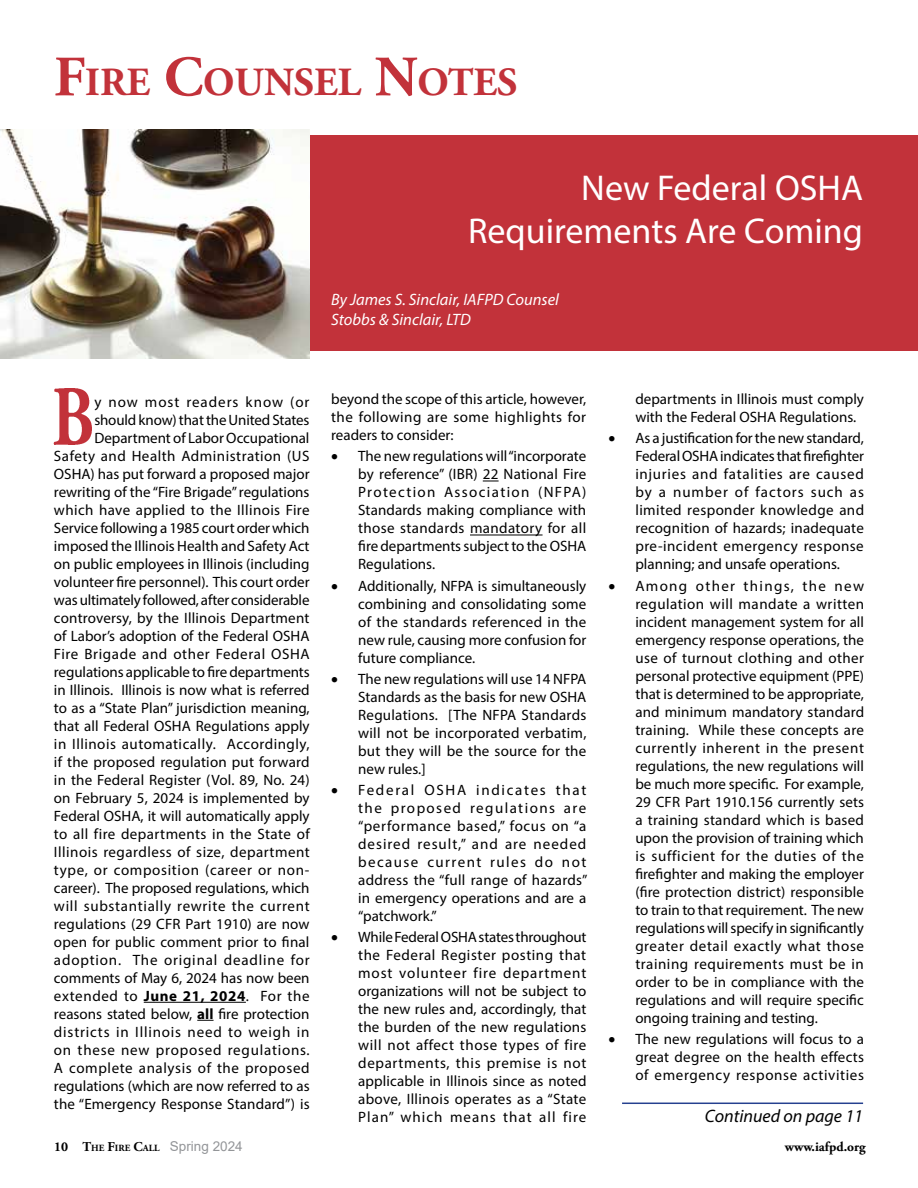
<style>
.page{position:relative;width:918px;height:1188px;background:#fff}
.page>*{position:absolute;margin:0;border:0;box-sizing:border-box;transform-origin:0 0}
.t1{font:700 39.9px "Adobe Garamond Pro";color:#c2323a}
.t2{font:36px/43.2px "Myriad Pro";color:#fff;text-align:right}
.t3{font:italic 18px "Myriad Pro";color:#000}
.t4{font:italic 16.5px/19.8px "Myriad Pro";color:#fff}
.t5{font:15px/18px "Myriad Pro";letter-spacing:.005em;color:#000;text-align:justify}
.t6{font:13.5px "Arial";color:#939598}
.t7{font:700 13.5px "Adobe Garamond Pro";color:#000}
.s1{font-size:57px}
.s2{font-weight:700}
.s3{font-family:"Adobe Garamond Pro";font-weight:700;color:#000}
.s4{font-family:"Adobe Garamond Pro";font-weight:700;font-size:9.45px;color:#000}
</style>
<div class="page">
<hr style="left:622px;top:1103px;width:241px;height:1px;background:#25408f">
<div style="left:0;top:135px;width:918px;height:215px;background:#c2323a"></div>
<img style="left:0;top:130px;width:310px;height:228px">
<img style="left:53px;top:388px;width:39px;height:56px">
<hr style="left:144px;top:1002px;width:102px;height:1px;background:#000">
<svg style="left:197px;top:1020px;width:17px;height:1px"></svg>
<svg style="left:483px;top:481px;width:16px;height:1px"></svg>
<hr style="left:470px;top:535px;width:73px;height:1px;background:#000">
<h1 class="t1" style="left:54px;top:59px;width:465px"><span class="s1">F</span>IRE <span class="s1">C</span>OUNSEL <span class="s1">N</span>OTES</h1>
<h2 class="t2" style="left:468px;top:166px;width:397px">New Federal OSHA<br>Requirements Are Coming</h2>
<p class="t4" style="left:331px;top:290px;width:229px">By James S. Sinclair, IAFPD Counsel<br>Stobbs &amp; Sinclair, LTD</p>
<p class="t5" style="left:54px;top:393px;width:257px;text-align:right">y now most readers know (or should know) that the United States Department of Labor Occupational Safety and Health Administration (US OSHA) has put forward a proposed major rewriting of the “Fire Brigade” regulations which have applied to the Illinois Fire Service following a 1985 court order which imposed the Illinois Health and Safety Act on public employees in Illinois (including volunteer fire personnel). This court order was ultimately followed, after considerable controversy, by the Illinois Department of Labor’s adoption of the Federal OSHA Fire Brigade and other Federal OSHA regulations applicable to fire departments in Illinois. Illinois is now what is referred to as a “State Plan” jurisdiction meaning, that all Federal OSHA Regulations apply in Illinois automatically. Accordingly, if the proposed regulation put forward in the Federal Register (Vol. 89, No. 24) on February 5, 2024 is implemented by Federal OSHA, it will automatically apply to all fire departments in the State of Illinois regardless of size, department type, or composition (career or non&shy;career). The proposed regulations, which will substantially rewrite the current regulations (29 CFR Part 1910) are now open for public comment prior to final adoption. The original deadline for comments of May 6, 2024 has now been extended to <span class="s2">June 21, 2024</span>. For the reasons stated below, <span class="s2">all</span> fire protection districts in Illinois need to weigh in on these new proposed regulations.<br>A complete analysis of the proposed regulations (which are now referred to as the “Emergency Response Standard”) is</p>
<p class="t5" style="left:331px;top:390px;width:257px">beyond the scope of this article, however, the following are some highlights for readers to consider:</p>
<p class="t5" style="left:358px;top:447px;width:230px;text-indent:-27px">• The new regulations will “incorporate by reference” (IBR) 22 National Fire Protection Association (NFPA)<br>Standards making compliance with those standards mandatory for all fire departments subject to the OSHA Regulations.</p>
<p class="t5" style="left:358px;top:576px;width:230px;text-indent:-27px">• Additionally, NFPA is simultaneously combining and consolidating some of the standards referenced in the new rule, causing more confusion for future compliance.</p>
<p class="t5" style="left:358px;top:670px;width:230px;text-indent:-27px">• The new regulations will use 14 NFPA Standards as the basis for new OSHA Regulations. [The NFPA Standards will not be incorporated verbatim, but they will be the source for the new rules.]</p>
<p class="t5" style="left:358px;top:781px;width:231px;text-indent:-27px">• Federal OSHA indicates that the proposed regulations are “performance based,” focus on “a desired result,” and are needed because current rules do not address the “full range of hazards” in emergency operations and are a “patchwork.”</p>
<p class="t5" style="left:358px;top:928px;width:230px;text-indent:-27px">• While Federal OSHA states throughout the Federal Register posting that most volunteer fire department organizations will not be subject to the new rules and, accordingly, that the burden of the new regulations will not affect those types of fire departments, this premise is not applicable in Illinois since as noted above, Illinois operates as a “State Plan” which means that all fire</p>
<p class="t5" style="left:635px;top:390px;width:230px">departments in Illinois must comply with the Federal OSHA Regulations.</p>
<p class="t5" style="left:635px;top:429px;width:230px;text-indent:-27px">• As a justification for the new standard, Federal OSHA indicates that firefighter injuries and fatalities are caused by a number of factors such as limited responder knowledge and recognition of hazards; inadequate pre-incident emergency response planning; and unsafe operations.</p>
<p class="t5" style="left:635px;top:576px;width:230px;text-indent:-27px">• Among other things, the new regulation will mandate a written incident management system for all emergency response operations, the use of turnout clothing and other personal protective equipment (PPE) that is determined to be appropriate, and minimum mandatory standard training. While these concepts are currently inherent in the present regulations, the new regulations will be much more specific. For example, 29 CFR Part 1910.156 currently sets a training standard which is based upon the provision of training which is sufficient for the duties of the firefighter and making the employer (fire protection district) responsible to train to that requirement. The new regulations will specify in significantly greater detail exactly what those training requirements must be in order to be in compliance with the regulations and will require specific ongoing training and testing.</p>
<p class="t5" style="left:635px;top:1030px;width:230px;text-indent:-27px">• The new regulations will focus to a great degree on the health effects of emergency response activities</p>
<p class="t3" style="left:705px;top:1105px;width:160px">Continued on page 11</p>
<p class="t6" style="left:54px;top:1137px;width:190px"><span class="s3">10</span> <span class="s3">T</span><span class="s4">HE</span> <span class="s3">F</span><span class="s4">IRE</span> <span class="s3">C</span><span class="s4">ALL</span> Spring 2024</p>
<p class="t7" style="left:785px;top:1139px;width:82px">www.iafpd.org</p>
</div>
